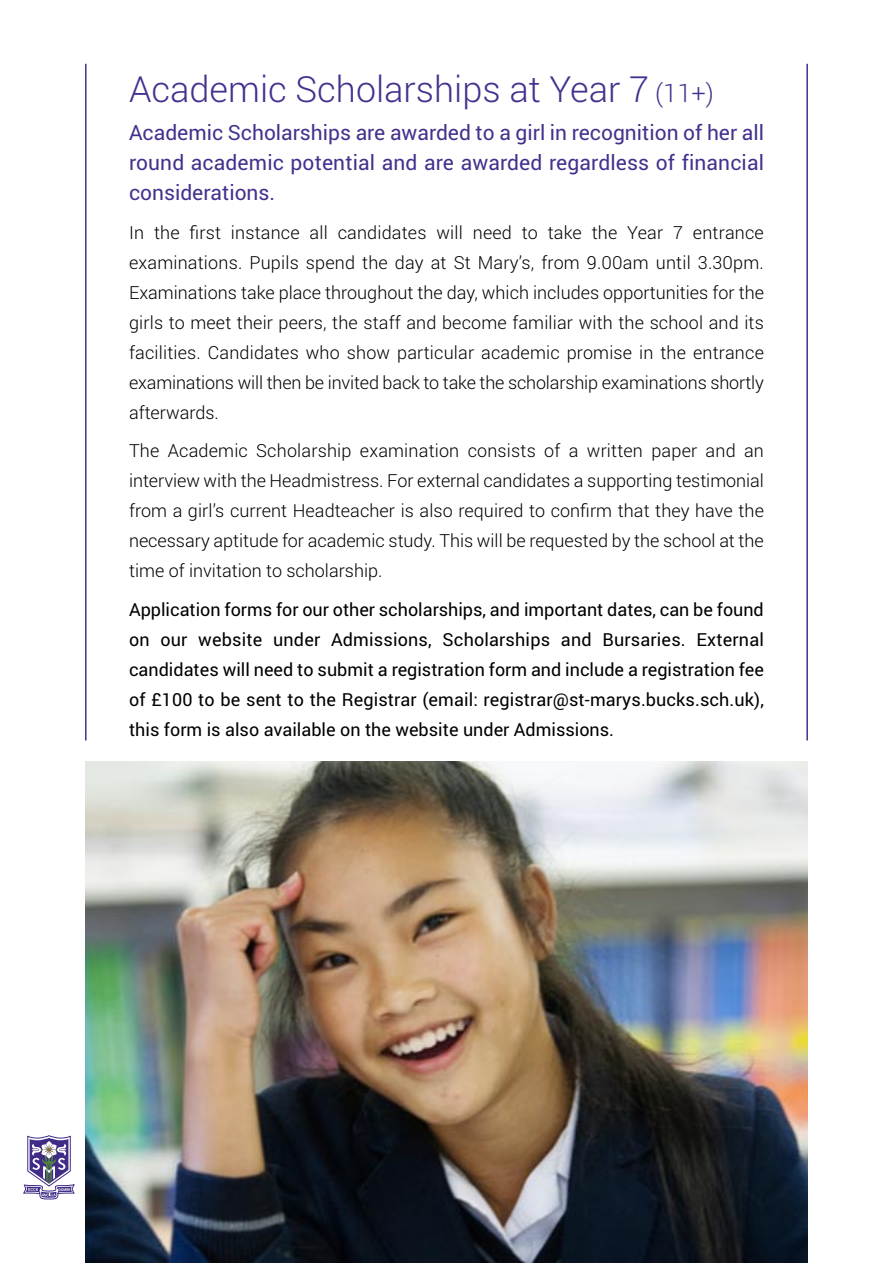
<style>
.page{position:relative;width:893px;height:1263px;background:#fff}
.page>*{position:absolute;margin:0;border:0;box-sizing:border-box;transform-origin:0 0}
.t1{font:300 36px "Roboto";color:#45308d}
.t2{font:21px/30px "Roboto";letter-spacing:.005em;color:#45308d;text-align:justify}
.t3{font:300 18px/30px "Roboto";color:#000;text-align:justify}
.t4{font:18px/30px "Roboto";color:#000;text-align:justify}
.s1{font-size:25.5px}
</style>
<div class="page">
<hr style="left:85px;top:64px;width:2px;height:676px;background:#45308d">
<hr style="left:806px;top:64px;width:2px;height:676px;background:#45308d">
<img style="left:85px;top:761px;width:723px;height:502px">
<svg style="left:23px;top:1135px;width:51px;height:64px"></svg>
<p class="t1" style="left:129px;top:74px;width:586px">Academic Scholarships at Year 7 <span class="s1">(11+)</span></p>
<p class="t2" style="left:129px;top:119px;width:636px">Academic Scholarships are awarded to a girl in recognition of her all round academic potential and are awarded regardless of financial considerations.</p>
<p class="t3" style="left:129px;top:219px;width:636px">In the first instance all candidates will need to take the Year 7 entrance examinations. Pupils spend the day at St Mary’s, from 9.00am until 3.30pm.<br>Examinations take place throughout the day, which includes opportunities for the girls to meet their peers, the staff and become familiar with the school and its facilities. Candidates who show particular academic promise in the entrance examinations will then be invited back to take the scholarship examinations shortly afterwards.</p>
<p class="t3" style="left:129px;top:437px;width:636px">The Academic Scholarship examination consists of a written paper and an interview with the Headmistress. For external candidates a supporting testimonial from a girl’s current Headteacher is also required to confirm that they have the necessary aptitude for academic study. This will be requested by the school at the time of invitation to scholarship.</p>
<p class="t4" style="left:129px;top:596px;width:636px">Application forms for our other scholarships, and important dates, can be found on our website under Admissions, Scholarships and Bursaries. External candidates will need to submit a registration form and include a registration fee of £100 to be sent to the Registrar (email: registrar@st-marys.bucks.sch.uk), this form is also available on the website under Admissions.</p>
</div>
